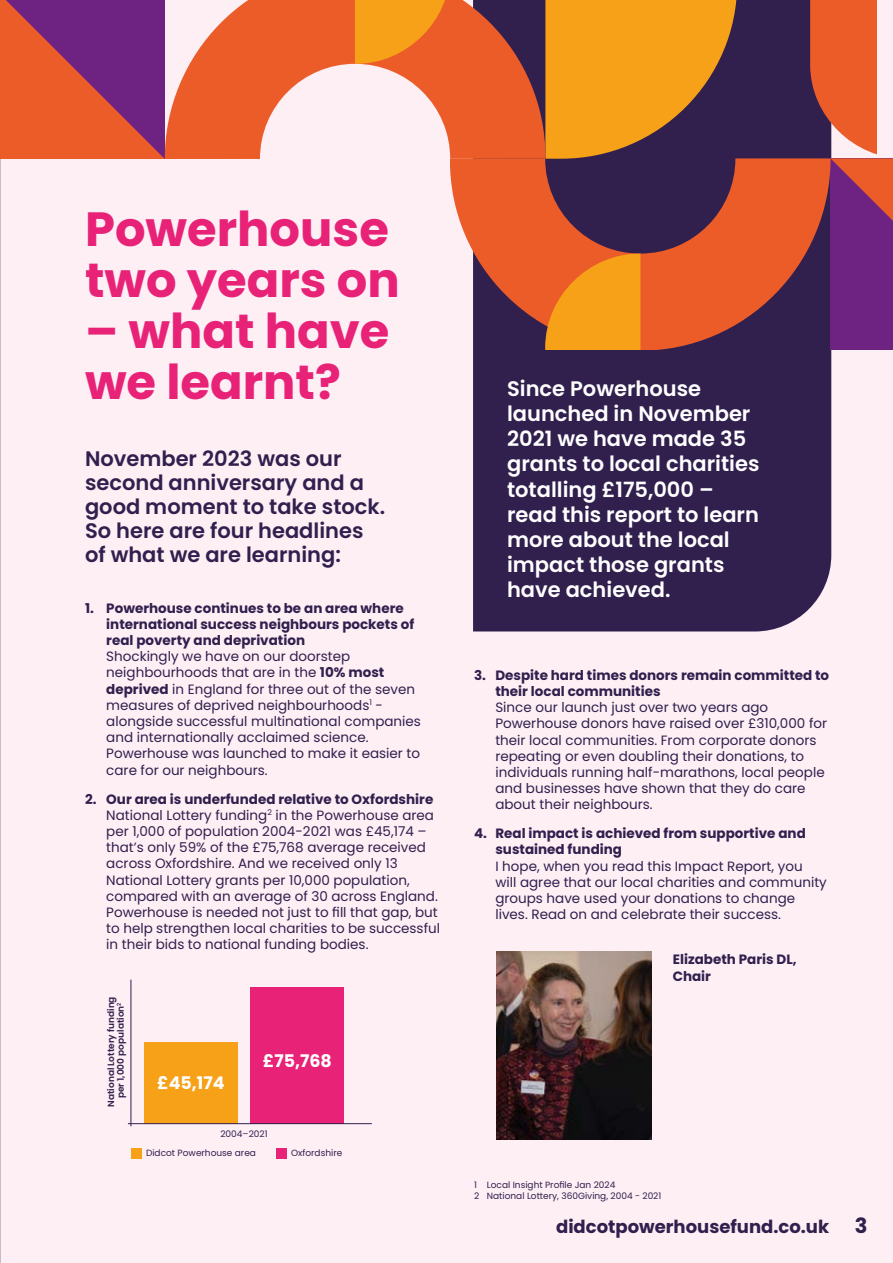
<style>
.page{position:relative;width:893px;height:1263px;background:#fdeff4}
.page>*{position:absolute;margin:0;border:0;box-sizing:border-box;transform-origin:0 0}
.t1{font:700 48px/51px "Poppins";color:#e72277}
.t2{font:600 21px/25.2px "Poppins";color:#fff}
.t3{font:600 21px/24px "Poppins";color:#311f4e}
.t4{font:700 18px "Poppins";color:#311f4e}
.t5{font:700 17.4px "Poppins";color:#fff}
.t6{font:13.5px/16.2px "Poppins";color:#311f4e}
.t7{font:700 13.5px/16.2px "Poppins";color:#311f4e}
.t8{font:9px/10.8px "Poppins";color:#311f4e}
.t9{font:600 9px/9.8px "Poppins";color:#311f4e;text-align:center}
.s1{font-weight:700}
.s2{font-size:21px}
</style>
<div class="page">
<div style="left:473px;top:0;width:358px;height:631px;background:#311f4e"></div>
<svg style="left:0;top:0;width:165px;height:159px;background:#af4054"></svg>
<svg style="left:545px;top:0;width:192px;height:158px;background:#cb8423"></svg>
<svg style="left:165px;top:0;width:380px;height:159px;fill:#eb5c29"></svg>
<svg style="left:355px;top:0;width:95px;height:64px;background:#f28b1d"></svg>
<svg style="left:810px;top:0;width:83px;height:349px;background:#b25568"></svg>
<svg style="left:450px;top:158px;width:381px;height:191px;background:#a14a41"></svg>
<svg style="left:545px;top:254px;width:95px;height:95px;background:#f3921b"></svg>
<img style="left:496px;top:951px;width:155px;height:189px">
<hr style="left:131px;top:980px;width:1px;height:146px;background:#311f4e">
<div style="left:144px;top:1042px;width:93px;height:82px;background:#f6a118"></div>
<div style="left:251px;top:987px;width:93px;height:137px;background:#e72277"></div>
<div style="left:131px;top:1147px;width:11px;height:11px;background:#f6a118"></div>
<div style="left:276px;top:1147px;width:11px;height:11px;background:#e72277"></div>
<hr style="left:128px;top:1123px;width:244px;height:1px;background:#311f4e">
<h1 class="t1" style="left:85px;top:204px;width:316px">Powerhouse two years on</h1>
<h1 class="t1" style="left:85px;top:306px;width:306px">– what have we learnt?</h1>
<h2 class="t3" style="left:85px;top:447px;width:302px">November 2023 was our second anniversary and a good moment to take stock.<br>So here are four headlines of what we are learning:</h2>
<p class="t7" style="left:106px;top:600px;width:309px;text-indent:-21px">1. Powerhouse continues to be an area where international success neighbours pockets of real poverty and deprivation</p>
<p class="t6" style="left:106px;top:648px;width:316px">Shockingly we have on our doorstep neighbourhoods that are in the <span class="s1">10% most deprived</span> in England for three out of the seven measures of deprived neighbourhoods<sup>1</sup> - alongside successful multinational companies and internationally acclaimed science.<br>Powerhouse was launched to make it easier to care for our neighbours.</p>
<p class="t6" style="left:106px;top:791px;width:335px;text-indent:-21px"><span class="s1">2. Our area is underfunded relative to Oxfordshire </span>National Lottery funding<sup>2</sup> in the Powerhouse area per 1,000 of population 2004-2021 was £45,174 – that’s only 59% of the £75,768 average received across Oxfordshire. And we received only 13<br>National Lottery grants per 10,000 population, compared with an average of 30 across England.<br>Powerhouse is needed not just to fill that gap, but to help strengthen local charities to be successful in their bids to national funding bodies.</p>
<p class="t9" style="left:106px;top:1107px;width:112px;rotate:-90deg">National Lottery funding per 1,000 population<sup>2</sup></p>
<p class="t5" style="left:157px;top:1073px;width:69px">£45,174</p>
<p class="t5" style="left:263px;top:1050px;width:70px">£75,768</p>
<p class="t8" style="left:220px;top:1128px;width:49px">2004–2021</p>
<p class="t8" style="left:146px;top:1148px;width:111px">Didcot Powerhouse area</p>
<p class="t8" style="left:291px;top:1148px;width:53px">Oxfordshire</p>
<h2 class="t2" style="left:507px;top:376px;width:254px">Since Powerhouse launched in November<br>2021 we have made 35 grants to local charities totalling £175,000 – read this report to learn more about the local impact those grants have achieved.</h2>
<p class="t7" style="left:495px;top:667px;width:335px;text-indent:-21px">3. Despite hard times donors remain committed to their local communities</p>
<p class="t6" style="left:495px;top:699px;width:333px">Since our launch just over two years ago Powerhouse donors have raised over £310,000 for their local communities. From corporate donors repeating or even doubling their donations, to individuals running half-marathons, local people and businesses have shown that they do care about their neighbours.</p>
<p class="t7" style="left:495px;top:825px;width:312px;text-indent:-21px">4. Real impact is achieved from supportive and sustained funding</p>
<p class="t6" style="left:495px;top:858px;width:333px">I hope, when you read this Impact Report, you will agree that our local charities and community groups have used your donations to change lives. Read on and celebrate their success.</p>
<p class="t7" style="left:673px;top:952px;width:125px">Elizabeth Paris DL,<br>Chair</p>
<p class="t8" style="left:474px;top:1180px;width:189px">1 Local Insight Profile Jan 2024<br>2 National Lottery, 360Giving, 2004 - 2021</p>
<h3 class="t4" style="left:556px;top:1216px;width:313px">didcotpowerhousefund.co.uk <span class="s2">3</span></h3>
</div>
